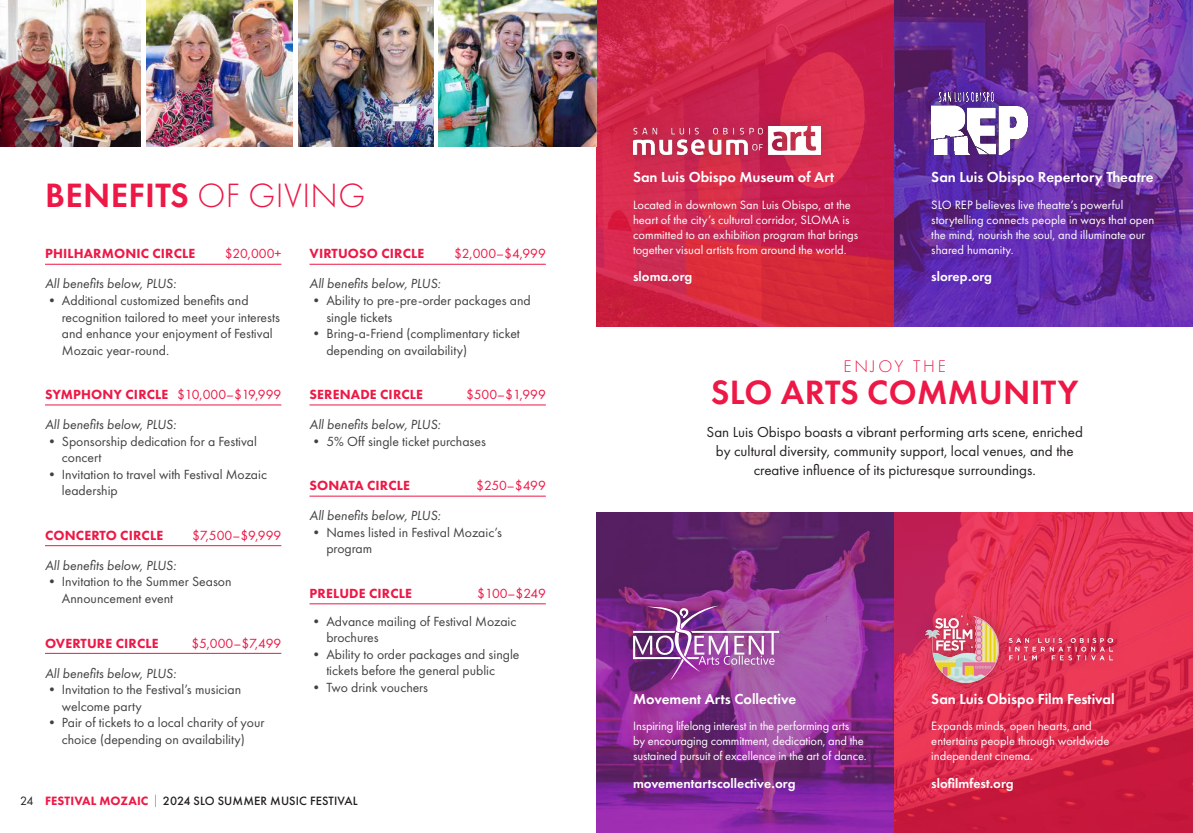
<style>
.page{position:relative;width:1193px;height:833px;background:#fff}
.page>*{position:absolute;margin:0;border:0;box-sizing:border-box;transform-origin:0 0}
.t1{font:600 35px "Futura PT";letter-spacing:.01em;color:#ed1846}
.t2{font:300 17.5px "Futura PT";letter-spacing:.16em;color:#ed1846}
.t3{font:15px/18.6px "Futura PT";color:#231f20;text-align:center}
.t4{font:600 15px "Futura PT";color:#fff}
.t5{font:13.75px/16.5px "Futura PT";color:#414042}
.t6{font:italic 13.75px/30px "Futura PT";color:#414042}
.t7{font:800 13.75px "Futura PT";letter-spacing:.01em;color:#ed1846}
.t8{font:13.75px "Futura PT";color:#ed1846}
.t9{font:600 13.75px "Futura PT";color:#fff}
.t10{font:12.5px/15px "Futura PT";color:#fff}
.t11{font:500 12.5px "Futura PT";letter-spacing:.01em;color:#231f20;scale:.3 1}
.s1{font-weight:300}
.s2{font-weight:800;font-style:normal;color:#ed1846}
.s3{font-style:normal;color:#ed1846}
.s4{font-weight:400}
.s5{font-weight:800;color:#ed1846}
</style>
<div class="page">
<img style="left:596px;top:0;width:298px;height:326px">
<img style="left:596px;top:512px;width:298px;height:320px">
<svg style="left:894px;top:0;width:298px;height:326px;background:#6e349f"></svg>
<svg style="left:894px;top:512px;width:298px;height:320px;background:#d9294d"></svg>
<div style="left:916px;top:78px;width:126px;height:91px;background:#231f20;opacity:.3"></div>
<img style="left:931px;top:92px;width:96px;height:63px">
<div style="left:616px;top:109px;width:221px;height:63px;background:#231f20;opacity:.3"></div>
<img style="left:633px;top:126px;width:187px;height:29px">
<div style="left:910px;top:601px;width:217px;height:96px;background:#231f20;opacity:.3"></div>
<img style="left:925px;top:615px;width:187px;height:67px">
<div style="left:617px;top:591px;width:176px;height:101px;background:#231f20;opacity:.3"></div>
<img style="left:633px;top:605px;width:146px;height:75px">
<hr style="left:45px;top:264px;width:236px;height:1px;background:#ed1846">
<hr style="left:45px;top:405px;width:236px;height:1px;background:#ed1846">
<hr style="left:45px;top:545px;width:236px;height:1px;background:#ed1846">
<hr style="left:45px;top:653px;width:236px;height:1px;background:#ed1846">
<hr style="left:309px;top:264px;width:237px;height:1px;background:#ed1846">
<hr style="left:309px;top:405px;width:237px;height:1px;background:#ed1846">
<hr style="left:309px;top:496px;width:237px;height:1px;background:#ed1846">
<hr style="left:309px;top:603px;width:237px;height:1px;background:#ed1846">
<img style="left:0;top:0;width:141px;height:146px">
<img style="left:146px;top:0;width:146px;height:146px">
<img style="left:298px;top:0;width:135px;height:146px">
<img style="left:439px;top:0;width:157px;height:146px">
<h1 class="t1" style="left:45px;top:173px;width:322px">BENEFITS <span class="s1">OF GIVING</span></h1>
<p class="t7" style="left:45px;top:245px;width:152px">PHILHARMONIC CIRCLE</p>
<p class="t8" style="left:225px;top:246px;width:58px">$20,000+</p>
<p class="t6" style="left:45px;top:269px;width:133px">All benefits below, PLUS:</p>
<p class="t5" style="left:62px;top:292px;width:219px;text-indent:-17px">• Additional customized benefits and recognition tailored to meet your interests and enhance your enjoyment of Festival Mozaic year-round.</p>
<p class="t6" style="left:45px;top:379px;width:238px"><span class="s2">SYMPHONY CIRCLE</span> <span class="s3">$10,000–$19,999<br></span>All benefits below, PLUS:</p>
<p class="t5" style="left:62px;top:433px;width:197px;text-indent:-17px">• Sponsorship dedication for a Festival concert</p>
<p class="t5" style="left:62px;top:466px;width:207px;text-indent:-17px">• Invitation to travel with Festival Mozaic leadership</p>
<p class="t7" style="left:45px;top:526px;width:120px">CONCERTO CIRCLE</p>
<p class="t8" style="left:192px;top:527px;width:91px">$7,500–$9,999</p>
<p class="t6" style="left:45px;top:550px;width:133px">All benefits below, PLUS:</p>
<p class="t5" style="left:62px;top:573px;width:171px;text-indent:-17px">• Invitation to the Summer Season<br>Announcement event</p>
<p class="t7" style="left:45px;top:634px;width:115px">OVERTURE CIRCLE</p>
<p class="t8" style="left:191px;top:634px;width:91px">$5,000–$7,499</p>
<p class="t6" style="left:45px;top:658px;width:133px">All benefits below, PLUS:</p>
<p class="t5" style="left:62px;top:681px;width:181px;text-indent:-17px">• Invitation to the Festival’s musician welcome party</p>
<p class="t5" style="left:45px;top:714px;width:221px;text-align:center">• Pair of tickets to a local charity of your choice (depending on availability)</p>
<p class="t7" style="left:309px;top:245px;width:116px">VIRTUOSO CIRCLE</p>
<p class="t8" style="left:454px;top:246px;width:93px">$2,000–$4,999</p>
<p class="t6" style="left:309px;top:269px;width:133px">All benefits below, PLUS:</p>
<p class="t5" style="left:326px;top:292px;width:206px;text-indent:-17px">• Ability to pre-pre-order packages and single tickets</p>
<p class="t5" style="left:326px;top:325px;width:195px;text-indent:-17px">• Bring-a-Friend (complimentary ticket depending on availability)</p>
<p class="t7" style="left:309px;top:386px;width:115px">SERENADE CIRCLE</p>
<p class="t8" style="left:466px;top:386px;width:81px">$500–$1,999</p>
<p class="t6" style="left:309px;top:409px;width:133px">All benefits below, PLUS:</p>
<p class="t5" style="left:309px;top:433px;width:178px">• 5% Off single ticket purchases</p>
<p class="t7" style="left:309px;top:477px;width:102px">SONATA CIRCLE</p>
<p class="t8" style="left:476px;top:477px;width:71px">$250–$499</p>
<p class="t6" style="left:309px;top:500px;width:133px">All benefits below, PLUS:</p>
<p class="t5" style="left:326px;top:524px;width:177px;text-indent:-17px">• Names listed in Festival Mozaic’s program</p>
<p class="t7" style="left:309px;top:584px;width:104px">PRELUDE CIRCLE</p>
<p class="t8" style="left:477px;top:585px;width:70px">$100–$249</p>
<p class="t5" style="left:326px;top:613px;width:191px;text-indent:-17px">• Advance mailing of Festival Mozaic brochures</p>
<p class="t5" style="left:309px;top:646px;width:211px;text-align:center">• Ability to order packages and single tickets before the general public</p>
<p class="t5" style="left:309px;top:679px;width:120px">• Two drink vouchers</p>
<p class="t11" style="left:20px;top:793px;width:1126px"><span class="s4">24</span> <span class="s5">FESTIVAL MOZAIC</span> | 2024 SLO SUMMER MUSIC FESTIVAL</p>
<p class="t4" style="left:633px;top:168px;width:203px">San Luis Obispo Museum of Art</p>
<p class="t10" style="left:633px;top:197px;width:227px">Located in downtown San Luis Obispo, at the heart of the city’s cultural corridor, SLOMA is committed to an exhibition program that brings together visual artists from around the world.</p>
<p class="t9" style="left:633px;top:268px;width:61px">sloma.org</p>
<p class="t4" style="left:931px;top:168px;width:224px">San Luis Obispo Repertory Theatre</p>
<p class="t10" style="left:931px;top:197px;width:224px">SLO REP believes live theatre’s powerful storytelling connects people in ways that open the mind, nourish the soul, and illuminate our shared humanity.</p>
<p class="t9" style="left:931px;top:268px;width:62px">slorep.org</p>
<p class="t2" style="left:843px;top:356px;width:104px">ENJOY THE</p>
<h1 class="t1" style="left:711px;top:371px;width:369px">SLO ARTS COMMUNITY</h1>
<p class="t3" style="left:706px;top:423px;width:378px">San Luis Obispo boasts a vibrant performing arts scene, enriched by cultural diversity, community support, local venues, and the creative influence of its picturesque surroundings.</p>
<p class="t4" style="left:633px;top:689px;width:165px">Movement Arts Collective</p>
<p class="t10" style="left:633px;top:718px;width:235px">Inspiring lifelong interest in the performing arts<br>by encouraging commitment, dedication, and the sustained pursuit of excellence in the art of dance.</p>
<p class="t9" style="left:633px;top:774px;width:164px">movementartscollective.org</p>
<p class="t4" style="left:931px;top:689px;width:185px">San Luis Obispo Film Festival</p>
<p class="t10" style="left:931px;top:718px;width:180px">Expands minds, open hearts, and entertains people through worldwide independent cinema.</p>
<p class="t9" style="left:931px;top:774px;width:84px">slofilmfest.org</p>
</div>
